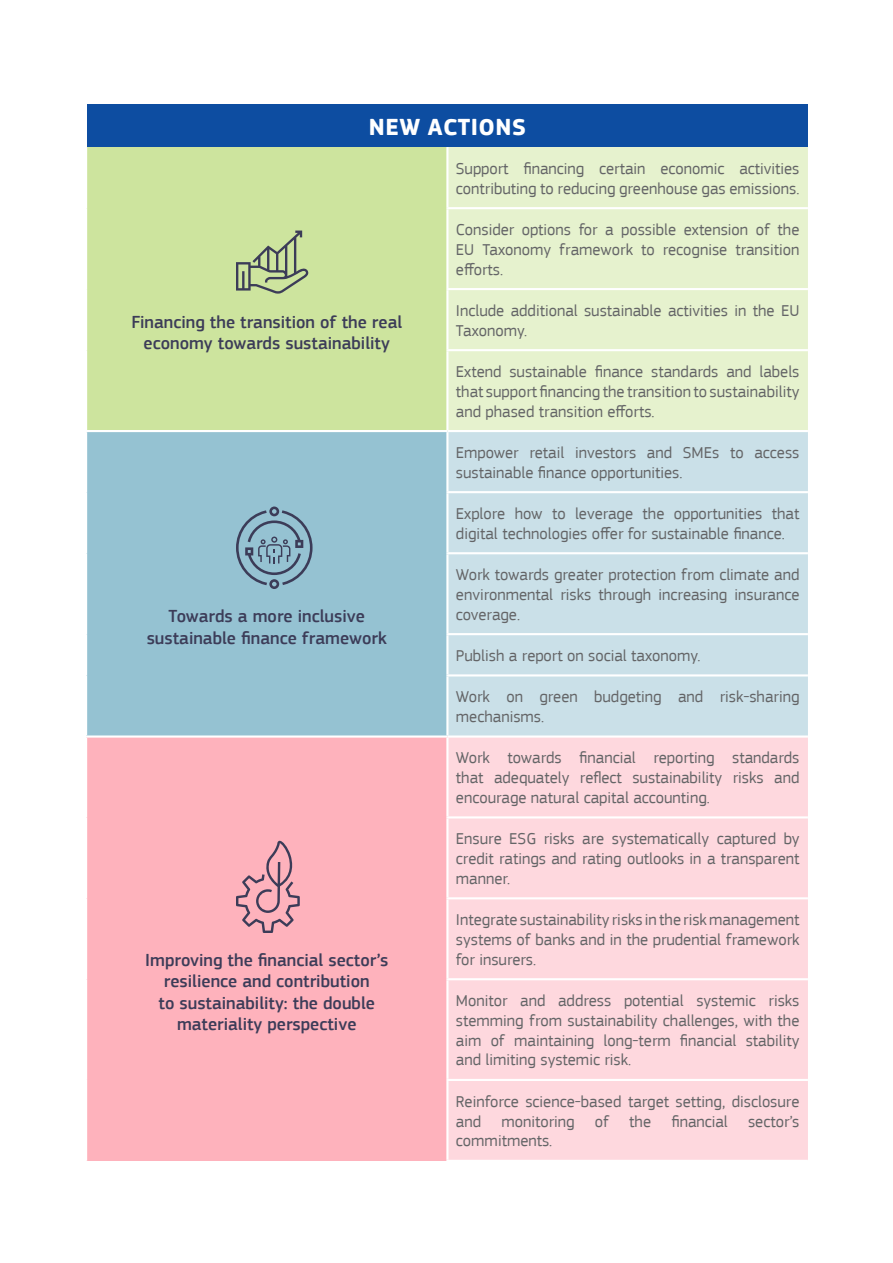
<style>
.page{position:relative;width:893px;height:1263px;background:#fff}
.page>*{position:absolute;margin:0;border:0;box-sizing:border-box;transform-origin:0 0}
.t1{font:700 24px "EC Square Sans Pro";letter-spacing:.02em;color:#fff}
.Cell_action{font:500 18px/21.6px "EC Square Sans Pro";color:#3c3c58;text-align:center}
.Cell_text{font:16.5px/19.8px "EC Square Sans Pro";color:#646567;text-align:justify}
</style>
<div class="page">
<div style="left:87px;top:105px;width:721px;height:42px;background:#0d4da1"></div>
<div style="left:86px;top:147px;width:361px;height:284px;background:#cde49e"></div>
<svg style="left:448px;top:147px;width:360px;height:283px;background:#e6f2cf"></svg>
<div style="left:86px;top:431px;width:361px;height:305px;background:#95c2d2"></div>
<div style="left:448px;top:432px;width:360px;height:303px;background:#cae0e8"></div>
<div style="left:86px;top:736px;width:361px;height:425px;background:#feb2bc"></div>
<div style="left:448px;top:738px;width:360px;height:422px;background:#fed8de"></div>
<hr style="left:85px;top:147px;width:2px;height:61px;background:#fff">
<hr style="left:446px;top:147px;width:2px;height:60px;background:#fff">
<hr style="left:85px;top:208px;width:2px;height:81px;background:#fff">
<hr style="left:446px;top:207px;width:362px;height:2px;background:#fff">
<hr style="left:446px;top:209px;width:2px;height:79px;background:#fff">
<hr style="left:85px;top:289px;width:2px;height:61px;background:#fff">
<hr style="left:446px;top:288px;width:362px;height:2px;background:#fff">
<hr style="left:446px;top:290px;width:2px;height:59px;background:#fff">
<hr style="left:85px;top:350px;width:2px;height:80px;background:#fff">
<hr style="left:446px;top:351px;width:2px;height:79px;background:#fff">
<hr style="left:446px;top:349px;width:362px;height:2px;background:#fff">
<hr style="left:85px;top:430px;width:362px;height:2px;background:#fff">
<hr style="left:85px;top:432px;width:2px;height:60px;background:#fff">
<hr style="left:446px;top:432px;width:2px;height:59px;background:#fff">
<hr style="left:85px;top:492px;width:2px;height:61px;background:#fff">
<hr style="left:446px;top:491px;width:362px;height:2px;background:#fff">
<hr style="left:446px;top:493px;width:2px;height:59px;background:#fff">
<hr style="left:85px;top:553px;width:2px;height:81px;background:#fff">
<hr style="left:85px;top:634px;width:2px;height:41px;background:#fff">
<hr style="left:85px;top:675px;width:2px;height:60px;background:#fff">
<hr style="left:446px;top:552px;width:362px;height:2px;background:#fff">
<hr style="left:446px;top:554px;width:2px;height:79px;background:#fff">
<hr style="left:446px;top:635px;width:2px;height:39px;background:#fff">
<hr style="left:446px;top:676px;width:2px;height:59px;background:#fff">
<hr style="left:446px;top:633px;width:362px;height:2px;background:#fff">
<hr style="left:446px;top:674px;width:362px;height:2px;background:#fff">
<hr style="left:85px;top:735px;width:362px;height:3px;background:#fff">
<hr style="left:85px;top:738px;width:2px;height:79px;background:#fff">
<hr style="left:446px;top:738px;width:2px;height:78px;background:#fff">
<hr style="left:85px;top:817px;width:2px;height:81px;background:#fff">
<hr style="left:446px;top:816px;width:362px;height:2px;background:#fff">
<hr style="left:446px;top:818px;width:2px;height:79px;background:#fff">
<hr style="left:85px;top:898px;width:2px;height:81px;background:#fff">
<hr style="left:446px;top:897px;width:362px;height:2px;background:#fff">
<hr style="left:446px;top:899px;width:2px;height:79px;background:#fff">
<hr style="left:85px;top:979px;width:2px;height:101px;background:#fff">
<hr style="left:446px;top:978px;width:362px;height:2px;background:#fff">
<hr style="left:446px;top:980px;width:2px;height:99px;background:#fff">
<hr style="left:85px;top:1080px;width:2px;height:81px;background:#fff">
<hr style="left:446px;top:1079px;width:362px;height:2px;background:#fff">
<hr style="left:446px;top:1081px;width:2px;height:79px;background:#fff">
<hr style="left:446px;top:1160px;width:362px;height:2px;background:#fff">
<svg style="left:236px;top:231px;width:72px;height:63px"></svg>
<svg style="left:236px;top:506px;width:77px;height:83px"></svg>
<svg style="left:236px;top:840px;width:64px;height:93px"></svg>
<p class="t1" style="left:369px;top:112px;width:159px">NEW ACTIONS</p>
<p class="Cell_action" style="left:131px;top:311px;width:272px">Financing the transition of the real economy towards sustainability</p>
<p class="Cell_action" style="left:147px;top:606px;width:242px">Towards a more inclusive sustainable finance framework</p>
<p class="Cell_action" style="left:145px;top:949px;width:244px">Improving the financial sector’s resilience and contribution<br>to sustainability: the double materiality perspective</p>
<p class="Cell_text" style="left:456px;top:159px;width:345px">Support financing certain economic activities contributing to reducing greenhouse gas emissions.</p>
<p class="Cell_text" style="left:456px;top:220px;width:345px">Consider options for a possible extension of the EU Taxonomy framework to recognise transition efforts.</p>
<p class="Cell_text" style="left:456px;top:301px;width:345px">Include additional sustainable activities in the EU<br>Taxonomy.</p>
<p class="Cell_text" style="left:456px;top:362px;width:345px">Extend sustainable finance standards and labels that support financing the transition to sustainability and phased transition efforts.</p>
<p class="Cell_text" style="left:456px;top:443px;width:345px">Empower retail investors and SMEs to access sustainable finance opportunities.</p>
<p class="Cell_text" style="left:456px;top:504px;width:345px">Explore how to leverage the opportunities that digital technologies offer for sustainable finance.</p>
<p class="Cell_text" style="left:456px;top:565px;width:345px">Work towards greater protection from climate and environmental risks through increasing insurance coverage.</p>
<p class="Cell_text" style="left:456px;top:646px;width:246px">Publish a report on social taxonomy.</p>
<p class="Cell_text" style="left:456px;top:687px;width:345px">Work on green budgeting and risk-sharing mechanisms.</p>
<p class="Cell_text" style="left:456px;top:748px;width:345px">Work towards financial reporting standards that adequately reflect sustainability risks and encourage natural capital accounting.</p>
<p class="Cell_text" style="left:456px;top:829px;width:345px">Ensure ESG risks are systematically captured by credit ratings and rating outlooks in a transparent manner.</p>
<p class="Cell_text" style="left:456px;top:910px;width:345px">Integrate sustainability risks in the risk management systems of banks and in the prudential framework for insurers.</p>
<p class="Cell_text" style="left:456px;top:991px;width:345px">Monitor and address potential systemic risks stemming from sustainability challenges, with the aim of maintaining long-term financial stability and limiting systemic risk.</p>
<p class="Cell_text" style="left:456px;top:1091px;width:345px">Reinforce science-based target setting, disclosure and monitoring of the financial sector’s commitments.</p>
</div>
